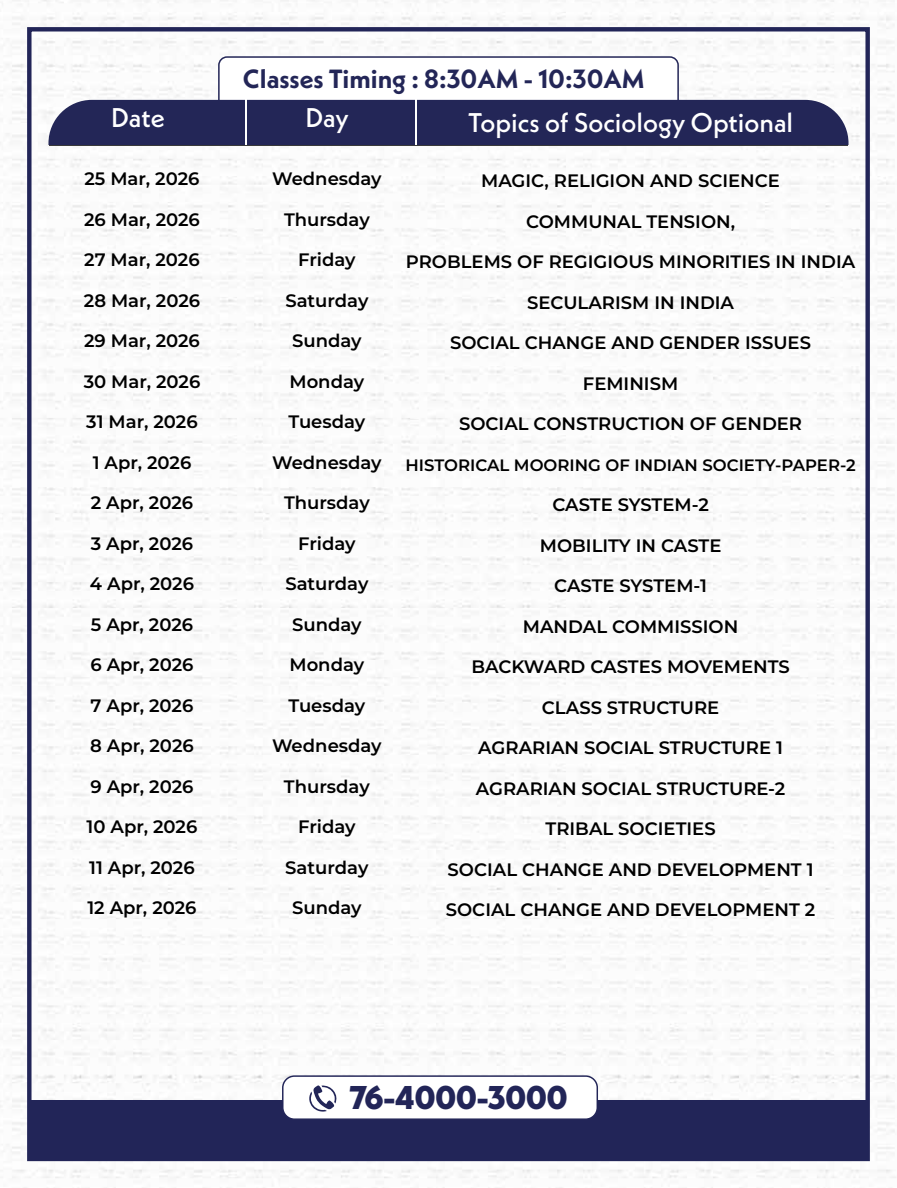
<style>
.page{position:relative;width:897px;height:1188px;background:#fff}
.page>*{position:absolute;margin:0;border:0;box-sizing:border-box;transform-origin:0 0}
.t1{font:800 32.85px "Neue Kabel";letter-spacing:-.02em;color:#222558}
.t2{font:500 27px "Neue Kabel";color:#fff}
.t3{font:700 26.25px "Neue Kabel";color:#232657}
.t4{font:600 18px "Montserrat";color:#000}
.t5{font:600 16.5px "Montserrat";color:#000}
</style>
<div class="page">
<img style="left:0;top:0;width:896px;height:1188px">
<div style="left:29px;top:1100px;width:838px;height:58px;background:#222558"></div>
<div style="left:283px;top:1076px;width:314px;height:43px;background:#fff;border-radius:12px"></div>
<div style="left:282px;top:1075px;width:316px;height:45px;border:1px solid #222558;border-radius:12px"></div>
<svg style="left:309px;top:1085px;width:28px;height:27px"></svg>
<div style="left:219px;top:57px;width:459px;height:61px;background:#fff;border-radius:8px"></div>
<div style="left:218px;top:56px;width:460px;height:63px;border:2px solid #232657;border-radius:8px"></div>
<div style="left:48px;top:100px;width:800px;height:45px;background:#232657"></div>
<hr style="left:49px;top:145px;width:798px;height:1px;background:#3a3a3a">
<hr style="left:245px;top:99px;width:1px;height:46px;background:#fff">
<hr style="left:415px;top:99px;width:1px;height:46px;background:#fff">
<h3 class="t3" style="left:243px;top:62px;width:403px">Classes Timing : 8:30AM - 10:30AM</h3>
<h2 class="t2" style="left:111px;top:100px;width:55px">Date</h2>
<h2 class="t2" style="left:305px;top:100px;width:45px">Day</h2>
<h2 class="t2" style="left:468px;top:105px;width:326px">Topics of Sociology Optional</h2>
<p class="t4" style="left:272px;top:166px;width:111px">Wednesday</p>
<p class="t4" style="left:284px;top:207px;width:87px">Thursday</p>
<p class="t4" style="left:298px;top:247px;width:59px">Friday</p>
<p class="t4" style="left:285px;top:288px;width:85px">Saturday</p>
<p class="t4" style="left:292px;top:328px;width:71px">Sunday</p>
<p class="t4" style="left:289px;top:369px;width:76px">Monday</p>
<p class="t4" style="left:288px;top:409px;width:78px">Tuesday</p>
<p class="t4" style="left:272px;top:450px;width:111px">Wednesday</p>
<p class="t4" style="left:284px;top:490px;width:87px">Thursday</p>
<p class="t4" style="left:298px;top:531px;width:59px">Friday</p>
<p class="t4" style="left:285px;top:571px;width:85px">Saturday</p>
<p class="t4" style="left:292px;top:612px;width:71px">Sunday</p>
<p class="t4" style="left:289px;top:652px;width:76px">Monday</p>
<p class="t4" style="left:288px;top:693px;width:78px">Tuesday</p>
<p class="t4" style="left:272px;top:733px;width:111px">Wednesday</p>
<p class="t4" style="left:284px;top:774px;width:87px">Thursday</p>
<p class="t4" style="left:298px;top:814px;width:59px">Friday</p>
<p class="t4" style="left:285px;top:855px;width:85px">Saturday</p>
<p class="t4" style="left:292px;top:895px;width:71px">Sunday</p>
<p class="t4" style="left:84px;top:166px;width:116px">25 Mar, 2026</p>
<p class="t4" style="left:84px;top:207px;width:117px">26 Mar, 2026</p>
<p class="t4" style="left:84px;top:247px;width:117px">27 Mar, 2026</p>
<p class="t4" style="left:84px;top:288px;width:118px">28 Mar, 2026</p>
<p class="t4" style="left:84px;top:328px;width:117px">29 Mar, 2026</p>
<p class="t4" style="left:84px;top:369px;width:118px">30 Mar, 2026</p>
<p class="t4" style="left:86px;top:409px;width:113px">31 Mar, 2026</p>
<p class="t4" style="left:93px;top:450px;width:100px">1 Apr, 2026</p>
<p class="t4" style="left:91px;top:490px;width:104px">2 Apr, 2026</p>
<p class="t4" style="left:91px;top:531px;width:104px">3 Apr, 2026</p>
<p class="t4" style="left:90px;top:571px;width:105px">4 Apr, 2026</p>
<p class="t4" style="left:91px;top:612px;width:104px">5 Apr, 2026</p>
<p class="t4" style="left:90px;top:652px;width:104px">6 Apr, 2026</p>
<p class="t4" style="left:91px;top:693px;width:104px">7 Apr, 2026</p>
<p class="t4" style="left:90px;top:733px;width:105px">8 Apr, 2026</p>
<p class="t4" style="left:90px;top:774px;width:104px">9 Apr, 2026</p>
<p class="t4" style="left:87px;top:814px;width:112px">10 Apr, 2026</p>
<p class="t4" style="left:89px;top:855px;width:107px">11 Apr, 2026</p>
<p class="t4" style="left:87px;top:895px;width:111px">12 Apr, 2026</p>
<p class="t4" style="left:481px;top:168px;width:300px">MAGIC, RELIGION AND SCIENCE</p>
<p class="t4" style="left:526px;top:209px;width:211px">COMMUNAL TENSION,</p>
<p class="t4" style="left:406px;top:249px;width:451px">PROBLEMS OF REGIGIOUS MINORITIES IN INDIA</p>
<p class="t4" style="left:527px;top:290px;width:208px">SECULARISM IN INDIA</p>
<p class="t4" style="left:450px;top:330px;width:362px">SOCIAL CHANGE AND GENDER ISSUES</p>
<p class="t4" style="left:583px;top:371px;width:97px">FEMINISM</p>
<p class="t4" style="left:459px;top:411px;width:344px">SOCIAL CONSTRUCTION OF GENDER</p>
<p class="t5" style="left:405px;top:453px;width:451px">HISTORICAL MOORING OF INDIAN SOCIETY-PAPER-2</p>
<p class="t4" style="left:552px;top:492px;width:158px">CASTE SYSTEM-2</p>
<p class="t4" style="left:539px;top:533px;width:183px">MOBILITY IN CASTE</p>
<p class="t4" style="left:554px;top:573px;width:154px">CASTE SYSTEM-1</p>
<p class="t4" style="left:523px;top:614px;width:217px">MANDAL COMMISSION</p>
<p class="t4" style="left:471px;top:654px;width:320px">BACKWARD CASTES MOVEMENTS</p>
<p class="t4" style="left:542px;top:695px;width:179px">CLASS STRUCTURE</p>
<p class="t4" style="left:478px;top:735px;width:306px">AGRARIAN SOCIAL STRUCTURE 1</p>
<p class="t4" style="left:475px;top:776px;width:311px">AGRARIAN SOCIAL STRUCTURE-2</p>
<p class="t4" style="left:545px;top:816px;width:171px">TRIBAL SOCIETIES</p>
<p class="t4" style="left:447px;top:857px;width:367px">SOCIAL CHANGE AND DEVELOPMENT 1</p>
<p class="t4" style="left:445px;top:897px;width:371px">SOCIAL CHANGE AND DEVELOPMENT 2</p>
<h1 class="t1" style="left:349px;top:1077px;width:220px">76-4000-3000</h1>
</div>
